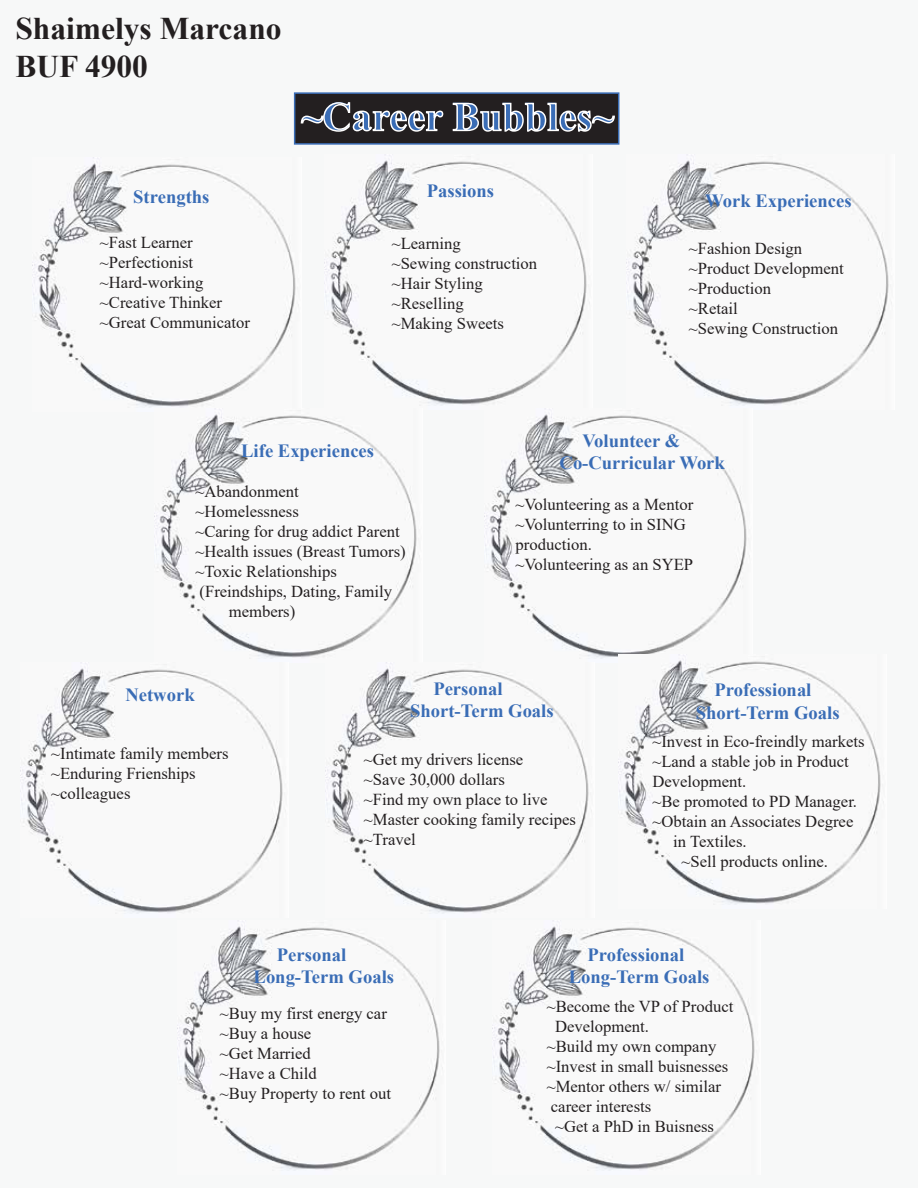
<style>
.page{position:relative;width:918px;height:1188px;background:#f7f8f8}
.page>*{position:absolute;margin:0;border:0;box-sizing:border-box;transform-origin:0 0}
.t1{font:700 40.5px "Times New Roman";color:#3a6db6}
.t2{font:700 31.5px/37.8px "Times New Roman";color:#231f20}
.t3{font:700 18.6px/22.4px "Times New Roman";color:#3a6db6}
.t4{font:16.65px/20px "Times New Roman";color:#231f20}
</style>
<div class="page">
<img style="left:33px;top:157px;width:263px;height:250px">
<img style="left:324px;top:160px;width:263px;height:245px">
<img style="left:626px;top:160px;width:263px;height:245px">
<img style="left:154px;top:414px;width:263px;height:249px">
<img style="left:485px;top:414px;width:262px;height:243px">
<img style="left:326px;top:668px;width:263px;height:245px">
<img style="left:177px;top:926px;width:263px;height:244px">
<img style="left:619px;top:654px;width:262px;height:250px">
<img style="left:492px;top:926px;width:263px;height:244px">
<img style="left:20px;top:668px;width:263px;height:245px">
<div style="left:294px;top:92px;width:325px;height:53px;background:#231f20;border:2px solid #3a6db6"></div>
<svg style="left:300px;top:102px;width:144px;height:30px"></svg>
<svg style="left:452px;top:102px;width:163px;height:30px"></svg>
<h2 class="t2" style="left:15px;top:9px;width:268px">Shaimelys Marcano<br>BUF 4900</h2>
<h1 class="t1" style="left:301px;top:88px;width:314px">~Career Bubbles~</h1>
<p class="t3" style="left:133px;top:185px;width:78px">Strengths</p>
<p class="t3" style="left:427px;top:179px;width:69px">Passions</p>
<p class="t3" style="left:705px;top:190px;width:148px">Work Experiences</p>
<p class="t4" style="left:100px;top:232px;width:152px">~Fast Learner ~Perfectionist ~Hard-working ~Creative Thinker ~Great Communicator</p>
<p class="t4" style="left:689px;top:238px;width:156px">~Fashion Design ~Product Development ~Production<br>~Retail<br>~Sewing Construction</p>
<p class="t4" style="left:392px;top:233px;width:147px">~Learning<br>~Sewing construction ~Hair Styling ~Reselling<br>~Making Sweets</p>
<p class="t3" style="left:241px;top:439px;width:134px">Life Experiences</p>
<p class="t3" style="left:560px;top:429px;width:167px;text-indent:23px">Volunteer &amp;<br>Co-Curricular Work</p>
<p class="t4" style="left:195px;top:481px;width:105px">~Abandonment</p>
<p class="t4" style="left:195px;top:501px;width:105px">~Homelessness</p>
<p class="t4" style="left:195px;top:521px;width:206px">~Caring for drug addict Parent</p>
<p class="t4" style="left:195px;top:541px;width:212px">~Health issues (Breast Tumors)</p>
<p class="t4" style="left:195px;top:561px;width:143px">~Toxic Relationships</p>
<p class="t4" style="left:200px;top:581px;width:194px">(Freindships, Dating, Family</p>
<p class="t4" style="left:229px;top:601px;width:68px">members)</p>
<p class="t4" style="left:516px;top:494px;width:179px">~Volunteering as a Mentor ~Volunterring to in SING production.<br>~Volunteering as an SYEP</p>
<p class="t3" style="left:125px;top:683px;width:71px">Network</p>
<p class="t4" style="left:51px;top:743px;width:179px">~Intimate family members ~Enduring Frienships ~colleagues</p>
<p class="t3" style="left:410px;top:677px;width:145px;text-indent:23px">Personal<br>Short-Term Goals</p>
<p class="t4" style="left:364px;top:748px;width:214px">~Get my drivers license<br>~Save 30,000 dollars<br>~Find my own place to live ~Master cooking family recipes ~Travel</p>
<p class="t3" style="left:696px;top:678px;width:145px;text-align:center">Professional<br>Short-Term Goals</p>
<p class="t4" style="left:652px;top:731px;width:214px">~Invest in Eco-freindly markets</p>
<p class="t4" style="left:652px;top:751px;width:198px">~Land a stable job in Product</p>
<p class="t4" style="left:652px;top:771px;width:95px">Development.</p>
<p class="t4" style="left:652px;top:791px;width:206px">~Be promoted to PD Manager.</p>
<p class="t4" style="left:652px;top:811px;width:203px">~Obtain an Associates Degree</p>
<p class="t4" style="left:673px;top:831px;width:75px">in Textiles.</p>
<p class="t4" style="left:682px;top:851px;width:148px">~Sell products online.</p>
<p class="t3" style="left:254px;top:943px;width:142px;text-indent:23px">Personal<br>Long-Term Goals</p>
<p class="t3" style="left:569px;top:943px;width:142px;text-align:center">Professional<br>Long-Term Goals</p>
<p class="t4" style="left:220px;top:1003px;width:173px">~Buy my first energy car ~Buy a house<br>~Get Married<br>~Have a Child<br>~Buy Property to rent out</p>
<p class="t4" style="left:547px;top:996px;width:188px">~Become the VP of Product</p>
<p class="t4" style="left:555px;top:1016px;width:95px">Development.</p>
<p class="t4" style="left:547px;top:1036px;width:171px">~Build my own company</p>
<p class="t4" style="left:547px;top:1056px;width:183px">~Invest in small buisnesses</p>
<p class="t4" style="left:547px;top:1076px;width:176px">~Mentor others w/ similar</p>
<p class="t4" style="left:551px;top:1096px;width:102px">career interests</p>
<p class="t4" style="left:555px;top:1116px;width:161px">~Get a PhD in Buisness</p>
</div>
